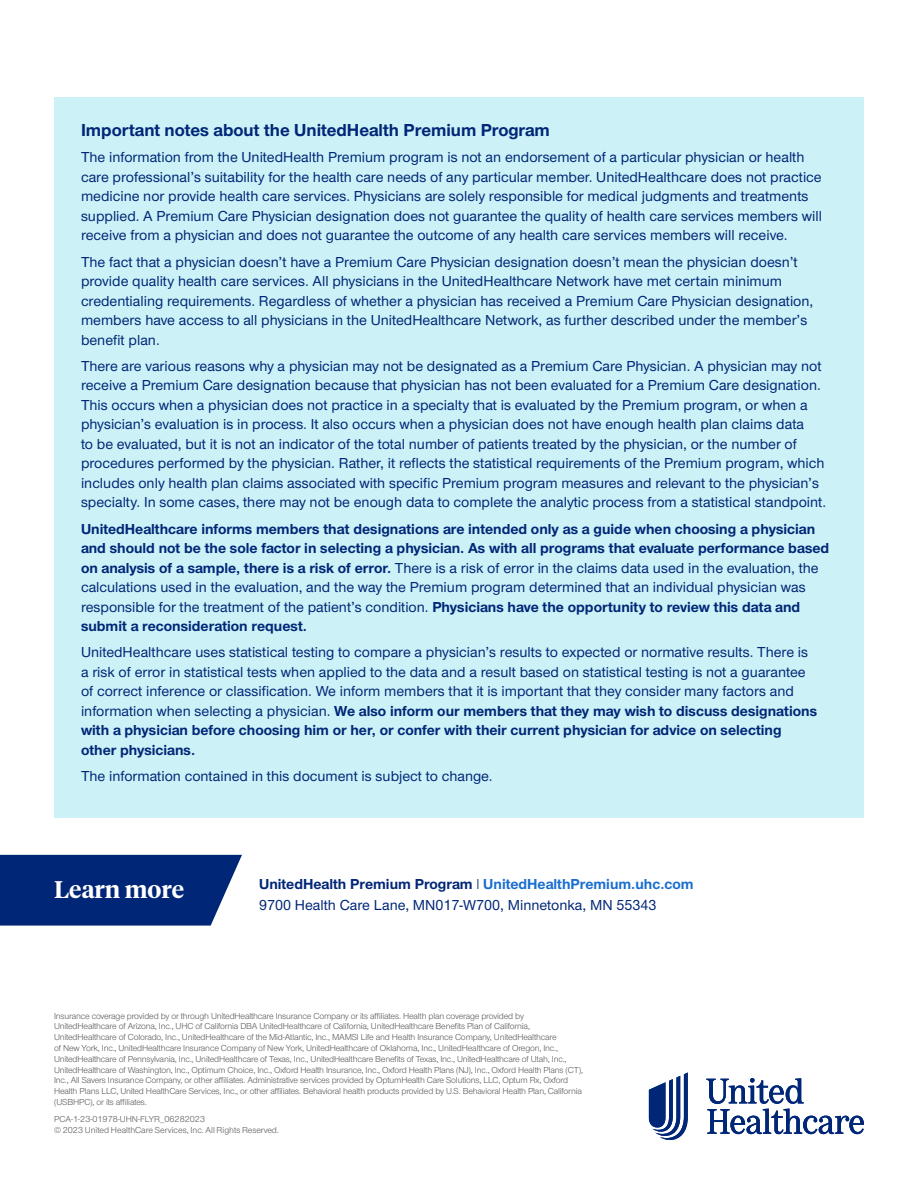
<style>
.page{position:relative;width:918px;height:1188px;background:#fff}
.page>*{position:absolute;margin:0;border:0;box-sizing:border-box;transform-origin:0 0}
.t1{font:600 24px "UHC Serif Headline";color:#fff}
.t2{font:700 18px "UHC Sans";color:#002677}
.t3{font:500 15px/19.5px "UHC Sans";color:#002677}
.t4{font:700 15px/19.5px "UHC Sans";color:#002677}
.t5{font:9px/10.8px "UHC Sans";letter-spacing:-.015em;color:#5a5a5a}
.s1{font-weight:500}
.s2{font-weight:700}
.s3{font-weight:400}
.s4{font-weight:700;color:#196ecf}
</style>
<div class="page">
<svg style="left:649px;top:1072px;width:39px;height:68px"></svg>
<svg style="left:706px;top:1078px;width:158px;height:56px"></svg>
<div style="left:54px;top:97px;width:810px;height:721px;background:#ccf2f7"></div>
<svg style="left:0;top:855px;width:242px;height:71px;background:#113480"></svg>
<p class="t2" style="left:81px;top:118px;width:470px">Important notes about the UnitedHealth Premium Program</p>
<p class="t3" style="left:81px;top:147px;width:743px">The information from the UnitedHealth Premium program is not an endorsement of a particular physician or health care professional’s suitability for the health care needs of any particular member. UnitedHealthcare does not practice medicine nor provide health care services. Physicians are solely responsible for medical judgments and treatments supplied. A Premium Care Physician designation does not guarantee the quality of health care services members will receive from a physician and does not guarantee the outcome of any health care services members will receive.</p>
<p class="t3" style="left:81px;top:251px;width:734px">The fact that a physician doesn’t have a Premium Care Physician designation doesn’t mean the physician doesn’t provide quality health care services. All physicians in the UnitedHealthcare Network have met certain minimum credentialing requirements. Regardless of whether a physician has received a Premium Care Physician designation, members have access to all physicians in the UnitedHealthcare Network, as further described under the member’s benefit plan.</p>
<p class="t3" style="left:81px;top:355px;width:747px">There are various reasons why a physician may not be designated as a Premium Care Physician. A physician may not receive a Premium Care designation because that physician has not been evaluated for a Premium Care designation.<br>This occurs when a physician does not practice in a specialty that is evaluated by the Premium program, or when a physician’s evaluation is in process. It also occurs when a physician does not have enough health plan claims data<br>to be evaluated, but it is not an indicator of the total number of patients treated by the physician, or the number of procedures performed by the physician. Rather, it reflects the statistical requirements of the Premium program, which includes only health plan claims associated with specific Premium program measures and relevant to the physician’s specialty. In some cases, there may not be enough data to complete the analytic process from a statistical standpoint.</p>
<p class="t4" style="left:81px;top:518px;width:750px">UnitedHealthcare informs members that designations are intended only as a guide when choosing a physician and should not be the sole factor in selecting a physician. As with all programs that evaluate performance based on analysis of a sample, there is a risk of error. <span class="s1">There is a risk of error in the claims data used in the evaluation, the calculations used in the evaluation, and the way the Premium program determined that an individual physician was responsible for the treatment of the patient’s condition.</span> Physicians have the opportunity to review this data and submit a reconsideration request.</p>
<p class="t3" style="left:81px;top:642px;width:738px">UnitedHealthcare uses statistical testing to compare a physician’s results to expected or normative results. There is a risk of error in statistical tests when applied to the data and a result based on statistical testing is not a guarantee of correct inference or classification. We inform members that it is important that they consider many factors and information when selecting a physician. <span class="s2">We also inform our members that they may wish to discuss designations with a physician before choosing him or her, or confer with their current physician for advice on selecting other physicians.</span></p>
<p class="t3" style="left:81px;top:766px;width:413px">The information contained in this document is subject to change.</p>
<h1 class="t1" style="left:54px;top:873px;width:132px">Learn more</h1>
<p class="t3" style="left:259px;top:872px;width:436px;line-height:21.8px"><span class="s2">UnitedHealth Premium Program</span> <span class="s3">l</span> <span class="s4">UnitedHealthPremium.uhc.com<br></span>9700 Health Care Lane, MN017-W700, Minnetonka, MN 55343</p>
<p class="t5" style="left:54px;top:1010px;width:531px">Insurance coverage provided by or through UnitedHealthcare Insurance Company or its affiliates. Health plan coverage provided by UnitedHealthcare of Arizona, Inc., UHC of California DBA UnitedHealthcare of California, UnitedHealthcare Benefits Plan of California, UnitedHealthcare of Colorado, Inc., UnitedHealthcare of the Mid-Atlantic, Inc., MAMSI Life and Health Insurance Company, UnitedHealthcare<br>of New York, Inc., UnitedHealthcare Insurance Company of New York, UnitedHealthcare of Oklahoma, Inc., UnitedHealthcare of Oregon, Inc., UnitedHealthcare of Pennsylvania, Inc., UnitedHealthcare of Texas, Inc., UnitedHealthcare Benefits of Texas, Inc., UnitedHealthcare of Utah, Inc., UnitedHealthcare of Washington, Inc., Optimum Choice, Inc., Oxford Health Insurance, Inc., Oxford Health Plans (NJ), Inc., Oxford Health Plans (CT), Inc., All Savers Insurance Company, or other affiliates. Administrative services provided by OptumHealth Care Solutions, LLC, Optum Rx, Oxford Health Plans LLC, United HealthCare Services, Inc., or other affiliates. Behavioral health products provided by U.S. Behavioral Health Plan, California (USBHPC), or its affiliates.</p>
<p class="t5" style="left:54px;top:1114px;width:226px">PCA-1-23-01978-UHN-FLYR_06282023<br>© 2023 United HealthCare Services, Inc. All Rights Reserved.</p>
</div>
